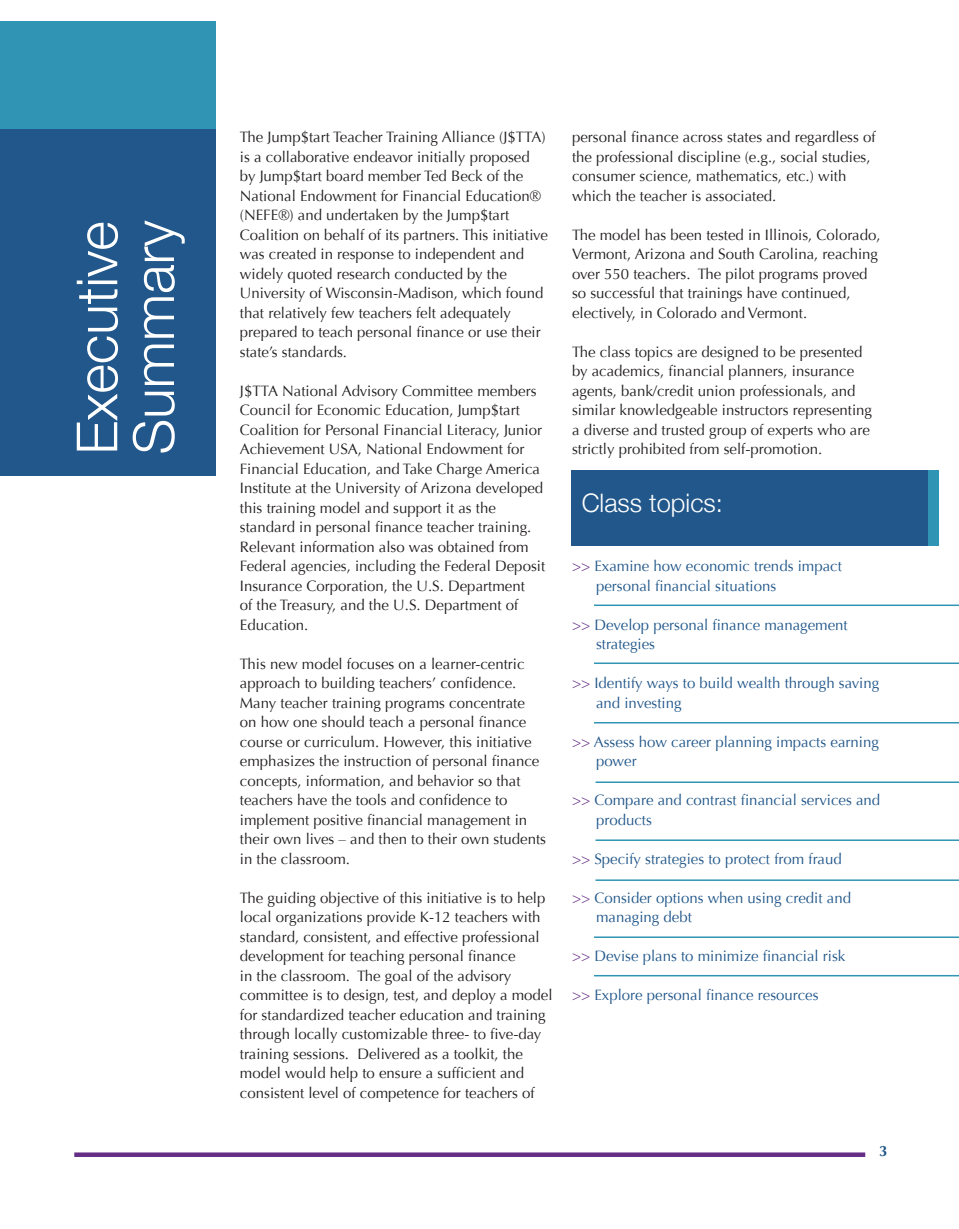
<style>
.page{position:relative;width:959px;height:1229px;background:#fff}
.page>*{position:absolute;margin:0;border:0;box-sizing:border-box;transform-origin:0 0}
.t1{font:300 56.7px/56.7px "Helvetica Neue";color:#fff}
.t2{font:300 25.5px "Helvetica Neue";color:#fff}
.t3{font:15px/19.5px "Optima";color:#231f20}
.t4{font:15px/19.5px "Optima";color:#21578a}
.t5{font:700 15px "Optima";color:#21578a}
.s1{color:#652d86}
</style>
<div class="page">
<svg style="left:74px;top:1152px;width:791px;height:4px;background:#764594"></svg>
<div style="left:686px;top:470px;width:252px;height:75px;background:#3095b4"></div>
<div style="left:571px;top:470px;width:356px;height:75px;background:#21578a"></div>
<div style="left:0;top:128px;width:215px;height:348px;background:#21578a"></div>
<div style="left:0;top:21px;width:216px;height:107px;background:#3095b4"></div>
<hr style="left:594px;top:604px;width:364px;height:2px;background:#3095b4">
<hr style="left:594px;top:662px;width:364px;height:2px;background:#3095b4">
<hr style="left:594px;top:722px;width:364px;height:1px;background:#3095b4">
<hr style="left:595px;top:781px;width:363px;height:2px;background:#3095b4">
<hr style="left:595px;top:839px;width:363px;height:2px;background:#3095b4">
<hr style="left:595px;top:879px;width:363px;height:2px;background:#3095b4">
<hr style="left:594px;top:936px;width:364px;height:2px;background:#3095b4">
<hr style="left:594px;top:975px;width:364px;height:1px;background:#3095b4">
<p class="t1" style="left:65px;top:454px;width:236px;rotate:-90deg">Executive<br>Summary</p>
<p class="t3" style="left:240px;top:127px;width:309px">The Jump$tart Teacher Training Alliance (J$TTA) is a collaborative endeavor initially proposed by Jump$tart board member Ted Beck of the National Endowment for Financial Education® (NEFE®) and undertaken by the Jump$tart Coalition on behalf of its partners. This initiative was created in response to independent and widely quoted research conducted by the University of Wisconsin-Madison, which found that relatively few teachers felt adequately prepared to teach personal finance or use their state’s standards.</p>
<p class="t3" style="left:240px;top:381px;width:307px">J$TTA National Advisory Committee members Council for Economic Education, Jump$tart Coalition for Personal Financial Literacy, Junior Achievement USA, National Endowment for Financial Education, and Take Charge America Institute at the University of Arizona developed this training model and support it as the standard in personal finance teacher training.<br>Relevant information also was obtained from Federal agencies, including the Federal Deposit Insurance Corporation, the U.S. Department<br>of the Treasury, and the U.S. Department of Education.</p>
<p class="t3" style="left:240px;top:654px;width:308px">This new model focuses on a learner-centric approach to building teachers’ confidence.<br>Many teacher training programs concentrate<br>on how one should teach a personal finance course or curriculum. However, this initiative emphasizes the instruction of personal finance concepts, information, and behavior so that teachers have the tools and confidence to implement positive financial management in their own lives – and then to their own students in the classroom.</p>
<p class="t3" style="left:240px;top:888px;width:314px">The guiding objective of this initiative is to help local organizations provide K-12 teachers with standard, consistent, and effective professional development for teaching personal finance<br>in the classroom. The goal of the advisory committee is to design, test, and deploy a model for standardized teacher education and training through locally customizable three- to five-day training sessions. Delivered as a toolkit, the model would help to ensure a sufficient and consistent level of competence for teachers of</p>
<p class="t3" style="left:572px;top:127px;width:305px">personal finance across states and regardless of the professional discipline (e.g., social studies, consumer science, mathematics, etc.) with which the teacher is associated.</p>
<p class="t3" style="left:572px;top:225px;width:310px">The model has been tested in Illinois, Colorado, Vermont, Arizona and South Carolina, reaching over 550 teachers. The pilot programs proved so successful that trainings have continued, electively, in Colorado and Vermont.</p>
<p class="t3" style="left:572px;top:342px;width:301px">The class topics are designed to be presented by academics, financial planners, insurance agents, bank/credit union professionals, and similar knowledgeable instructors representing a diverse and trusted group of experts who are strictly prohibited from self-promotion.</p>
<p class="t2" style="left:581px;top:482px;width:143px">Class topics:</p>
<p class="t4" style="left:596px;top:556px;width:247px;text-indent:-24px"><span class="s1">&gt;&gt;</span> Examine how economic trends impact personal financial situations</p>
<p class="t4" style="left:596px;top:615px;width:253px;text-indent:-24px"><span class="s1">&gt;&gt;</span> Develop personal finance management strategies</p>
<p class="t4" style="left:596px;top:673px;width:285px;text-indent:-24px"><span class="s1">&gt;&gt;</span> Identify ways to build wealth through saving and investing</p>
<p class="t4" style="left:596px;top:732px;width:284px;text-indent:-24px"><span class="s1">&gt;&gt;</span> Assess how career planning impacts earning power</p>
<p class="t4" style="left:596px;top:790px;width:286px;text-indent:-24px"><span class="s1">&gt;&gt;</span> Compare and contrast financial services and products</p>
<p class="t4" style="left:572px;top:849px;width:271px"><span class="s1">&gt;&gt;</span> Specify strategies to protect from fraud</p>
<p class="t4" style="left:596px;top:888px;width:256px;text-indent:-24px"><span class="s1">&gt;&gt;</span> Consider options when using credit and managing debt</p>
<p class="t4" style="left:572px;top:946px;width:275px"><span class="s1">&gt;&gt;</span> Devise plans to minimize financial risk</p>
<p class="t4" style="left:572px;top:985px;width:248px"><span class="s1">&gt;&gt;</span> Explore personal finance resources</p>
<p class="t5" style="left:879px;top:1141px;width:10px">3</p>
</div>
